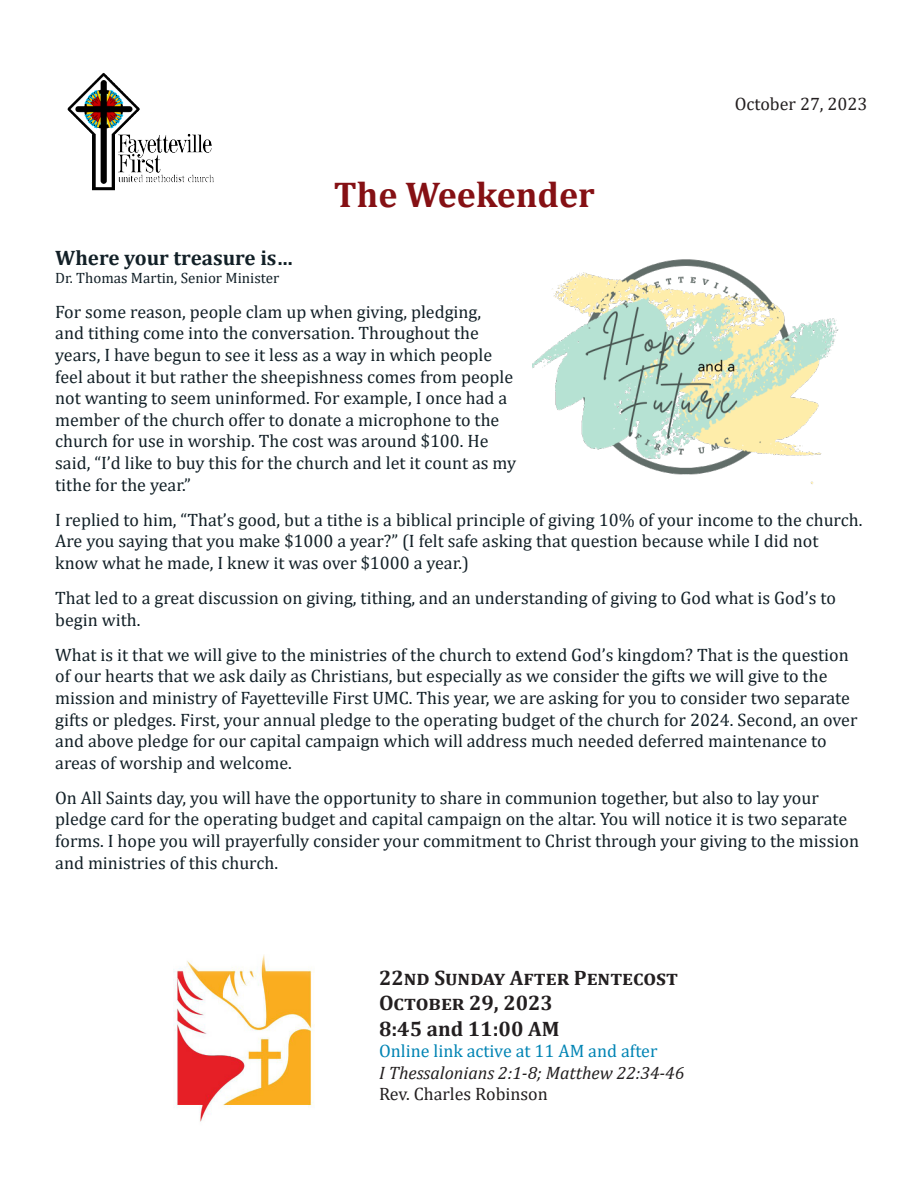
<style>
.page{position:relative;width:918px;height:1188px;background:#fff}
.page>*{position:absolute;margin:0;border:0;box-sizing:border-box;transform-origin:0 0}
.t1{font:700 36px "Cambria";color:#851014}
.t2{font:700 21px "Cambria";color:#231f20}
.t3{font:700 21px "Cambria";color:#122027}
.t4{font:18px/21.6px "Cambria";color:#122027}
.t5{font:italic 18px "Cambria";color:#231f20}
.t6{font:18px "Cambria";color:#231f20}
.t7{font:18px "Cambria";color:#0084b4}
.t8{font:15px "Cambria";color:#122027}
</style>
<div class="page">
<img style="left:67px;top:72px;width:147px;height:119px">
<img style="left:533px;top:259px;width:306px;height:225px">
<img style="left:173px;top:954px;width:142px;height:168px">
<p class="t1" style="left:334px;top:169px;width:262px">The Weekender</p>
<p class="t6" style="left:735px;top:93px;width:134px">October 27, 2023</p>
<p class="t3" style="left:55px;top:243px;width:239px">Where your treasure is…</p>
<p class="t8" style="left:55px;top:269px;width:226px">Dr. Thomas Martin, Senior Minister</p>
<p class="t4" style="left:55px;top:301px;width:463px">For some reason, people clam up when giving, pledging,<br>and tithing come into the conversation. Throughout the years, I have begun to see it less as a way in which people feel about it but rather the sheepishness comes from people not wanting to seem uninformed. For example, I once had a member of the church offer to donate a microphone to the church for use in worship. The cost was around $100. He said, “I’d like to buy this for the church and let it count as my tithe for the year.”</p>
<p class="t4" style="left:55px;top:509px;width:809px">I replied to him, “That’s good, but a tithe is a biblical principle of giving 10% of your income to the church.<br>Are you saying that you make $1000 a year?” (I felt safe asking that question because while I did not know what he made, I knew it was over $1000 a year.)</p>
<p class="t4" style="left:55px;top:587px;width:782px">That led to a great discussion on giving, tithing, and an understanding of giving to God what is God’s to begin with.</p>
<p class="t4" style="left:55px;top:644px;width:804px">What is it that we will give to the ministries of the church to extend God’s kingdom? That is the question of our hearts that we ask daily as Christians, but especially as we consider the gifts we will give to the mission and ministry of Fayetteville First UMC. This year, we are asking for you to consider two separate gifts or pledges. First, your annual pledge to the operating budget of the church for 2024. Second, an over and above pledge for our capital campaign which will address much needed deferred maintenance to areas of worship and welcome.</p>
<p class="t4" style="left:55px;top:787px;width:805px">On All Saints day, you will have the opportunity to share in communion together, but also to lay your pledge card for the operating budget and capital campaign on the altar. You will notice it is two separate forms. I hope you will prayerfully consider your commitment to Christ through your giving to the mission and ministries of this church.</p>
<p class="t2" style="left:379px;top:963px;width:300px">22nd Sunday After Pentecost</p>
<p class="t2" style="left:379px;top:988px;width:176px">October 29, 2023</p>
<p class="t2" style="left:379px;top:1014px;width:182px">8:45 and 11:00 AM</p>
<p class="t7" style="left:379px;top:1041px;width:280px">Online link active at 11 AM and after</p>
<p class="t5" style="left:379px;top:1060px;width:307px">I Thessalonians 2:1-8; Matthew 22:34-46</p>
<p class="t6" style="left:379px;top:1084px;width:170px">Rev. Charles Robinson</p>
</div>
